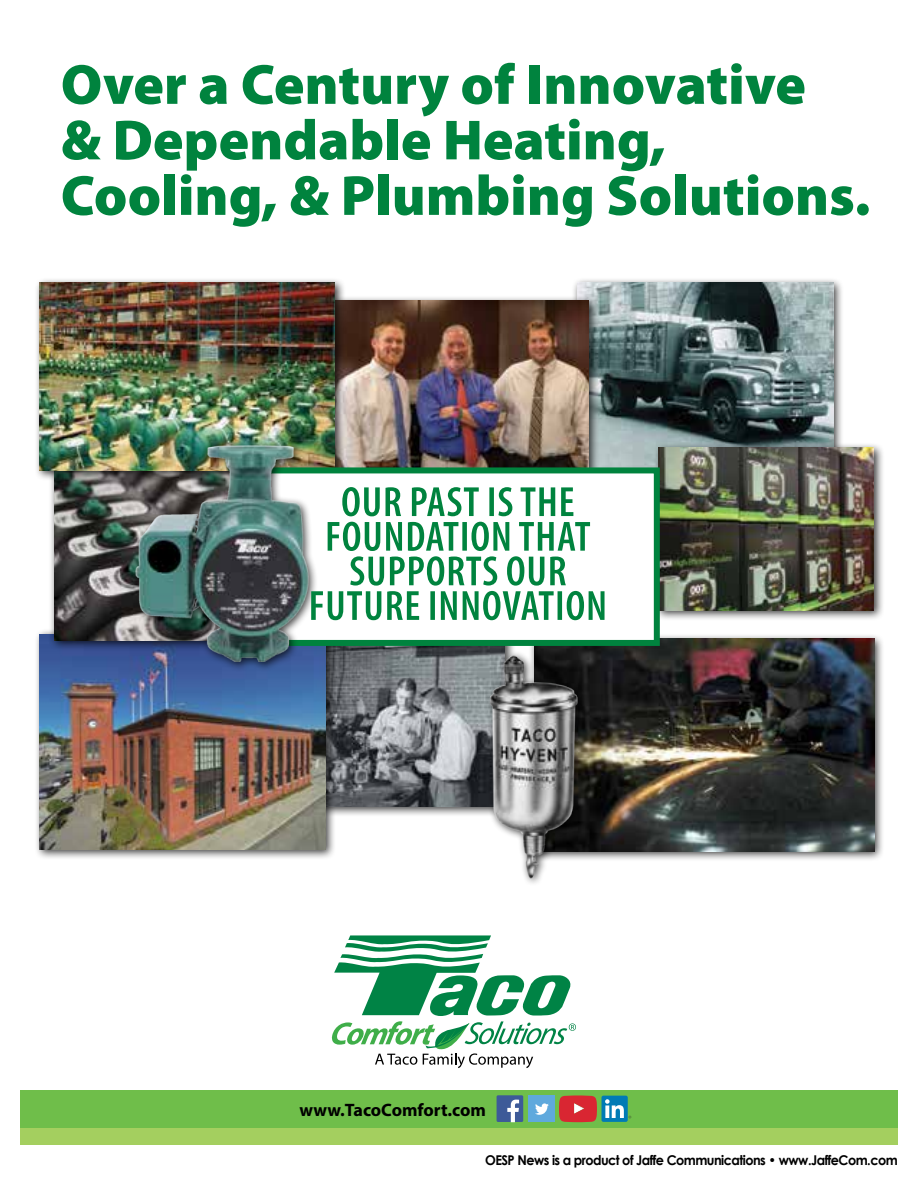
<style>
.page{position:relative;width:918px;height:1188px;background:#fff}
.page>*{position:absolute;margin:0;border:0;box-sizing:border-box;transform-origin:0 0}
.t1{font:900 57px/55.5px "Myriad Pro";color:#00833e}
.t2{font:700 18px "Myriad Pro";color:#000}
.t3{font:700 13.5px "Century Gothic";letter-spacing:-.04em;color:#000;scale:.95 1}
</style>
<div class="page">
<div style="left:313px;top:628px;width:203px;height:189px;background:#000;opacity:.75"></div>
<img style="left:337px;top:646px;width:168px;height:161px">
<div style="left:572px;top:277px;width:272px;height:203px;background:#000;opacity:.75"></div>
<img style="left:577px;top:283px;width:256px;height:184px">
<div style="left:320px;top:295px;width:279px;height:186px;background:#000;opacity:.75"></div>
<img style="left:346px;top:301px;width:243px;height:166px">
<div style="left:529px;top:633px;width:356px;height:229px;background:#000;opacity:.75"></div>
<img style="left:534px;top:639px;width:340px;height:212px">
<div style="left:20px;top:1128px;width:878px;height:17px;background:#a4cf5f"></div>
<div style="left:20px;top:1090px;width:878px;height:38px;background:#6fbe4a"></div>
<div style="left:497px;top:1095px;width:26px;height:27px;background:#3d5a98"></div>
<svg style="left:507px;top:1100px;width:12px;height:22px"></svg>
<div style="left:602px;top:1096px;width:26px;height:26px;background:#007bb5;border-radius:2px"></div>
<svg style="left:605px;top:1099px;width:26px;height:19px"></svg>
<div style="left:528px;top:1095px;width:27px;height:27px;background:#5fa9dd"></div>
<svg style="left:535px;top:1103px;width:14px;height:12px"></svg>
<svg style="left:559px;top:1095px;width:38px;height:27px"></svg>
<svg style="left:332px;top:935px;width:244px;height:133px"></svg>
<div style="left:34px;top:628px;width:303px;height:232px;background:#000;opacity:.75"></div>
<img style="left:40px;top:634px;width:286px;height:215px">
<div style="left:48px;top:440px;width:224px;height:211px;background:#000;opacity:.75"></div>
<img style="left:54px;top:481px;width:75px;height:160px">
<div style="left:34px;top:277px;width:312px;height:204px;background:#000;opacity:.75"></div>
<img style="left:40px;top:283px;width:295px;height:188px">
<div style="left:653px;top:442px;width:231px;height:180px;background:#000;opacity:.75"></div>
<img style="left:659px;top:448px;width:215px;height:163px">
<div style="left:257px;top:470px;width:400px;height:173px;background:#fff"></div>
<div style="left:254px;top:467px;width:406px;height:179px;border:6px solid #00833e"></div>
<div style="left:485px;top:651px;width:103px;height:236px;background:#000;opacity:.75"></div>
<img style="left:441px;top:653px;width:190px;height:227px">
<div style="left:130px;top:440px;width:188px;height:231px;background:#000;opacity:.75"></div>
<img style="left:129px;top:436px;width:199px;height:225px">
<svg style="left:311px;top:522px;width:294px;height:98px"></svg>
<svg style="left:342px;top:487px;width:231px;height:29px"></svg>
<p class="t1" style="left:61px;top:55px;width:811px">Over a Century of Innovative<br>&amp; Dependable Heating,<br>Cooling, &amp; Plumbing Solutions.</p>
<p class="t2" style="left:299px;top:1098px;width:188px">www.TacoComfort.com</p>
<p class="t3" style="left:485px;top:1152px;width:436px">OESP News is a product of Jaffe Communications • www.JaffeCom.com</p>
</div>
